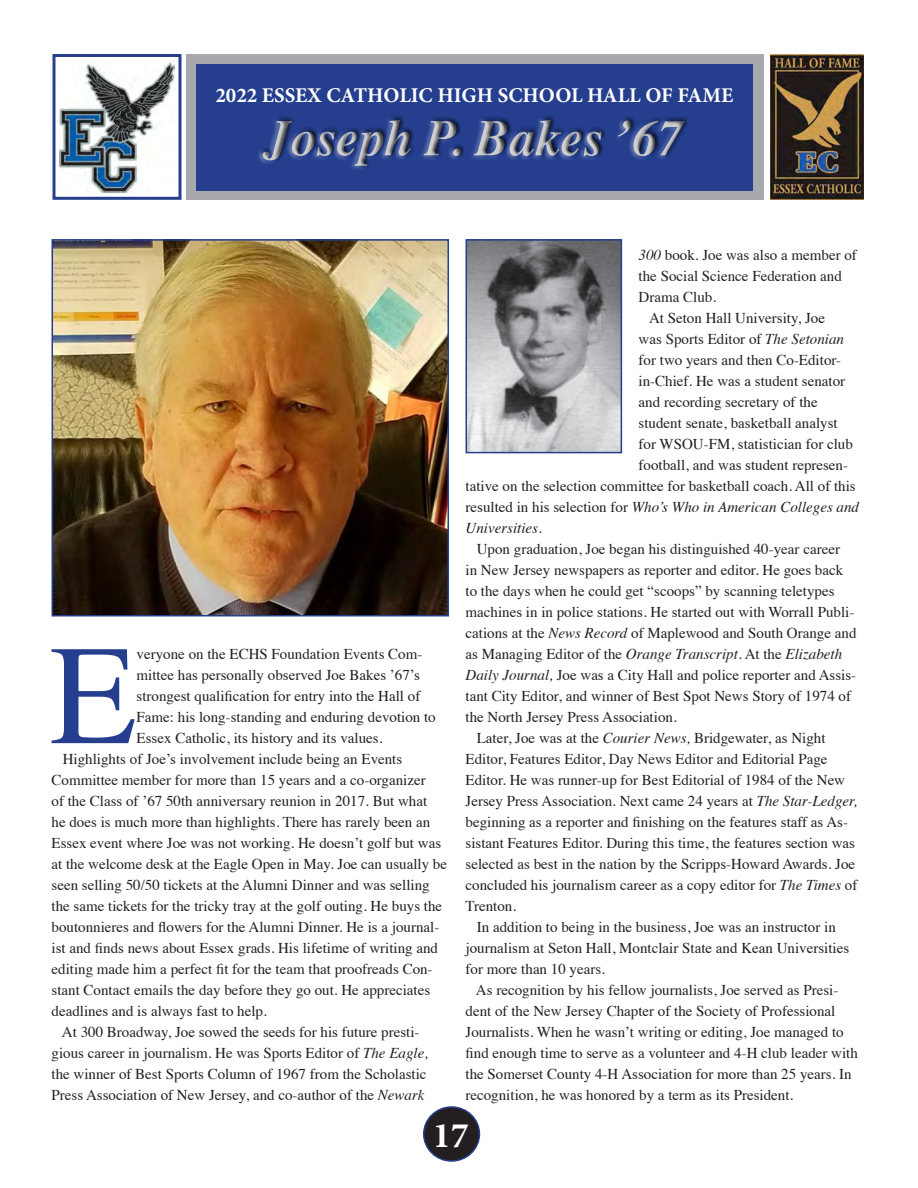
<style>
.page{position:relative;width:918px;height:1188px;background:#fff}
.page>*{position:absolute;margin:0;border:0;box-sizing:border-box;transform-origin:0 0}
.t1{font:141.9px "Times";color:#253f8e}
.t2{font:italic 700 51px "Times";color:#c5c6c8}
.t3{font:700 36px "Minion Pro";color:#fff}
.t4{font:700 21px "Minion Pro";color:#fff}
.t5{font:15px/21px "Times";color:#231f20}
.t6{font:italic 15px "Times";color:#231f20}
.s1{font-style:italic}
.s2{font-style:normal}
</style>
<div class="page">
<div style="left:424px;top:1107px;width:55px;height:54px;background:#231f20;border-radius:50%"></div>
<div style="left:423px;top:1106px;width:57px;height:56px;border:2px solid #253f8e;border-radius:50%"></div>
<div style="left:186px;top:54px;width:577px;height:146px;background:#a8a9ad"></div>
<img style="left:770px;top:54px;width:94px;height:146px">
<img style="left:60px;top:62px;width:114px;height:130px">
<div style="left:52px;top:54px;width:130px;height:146px;border:3px solid #253f8e"></div>
<div style="left:196px;top:64px;width:556px;height:127px;background:#253f8e"></div>
<div style="left:261px;top:115px;width:428px;height:55px;background:#231f20;opacity:.75"></div>
<img style="left:55px;top:242px;width:391px;height:371px">
<div style="left:52px;top:239px;width:397px;height:377px;border:2px solid #253f8e"></div>
<img style="left:469px;top:242px;width:150px;height:208px">
<div style="left:466px;top:239px;width:156px;height:214px;border:2px solid #253f8e"></div>
<p class="t4" style="left:215px;top:81px;width:519px">2022 ESSEX CATHOLIC HIGH SCHOOL HALL OF FAME</p>
<h2 class="t2" style="left:265px;top:90px;width:420px">Joseph P. Bakes ’67</h2>
<p class="t1" style="left:50px;top:563px;width:88px">E</p>
<p class="t5" style="left:137px;top:642px;width:301px">veryone on the ECHS Foundation Events Com&shy;mittee has personally observed Joe Bakes ’67’s strongest qualification for entry into the Hall of Fame: his long-standing and enduring devotion to Essex Catholic, its history and its values.</p>
<p class="t5" style="left:52px;top:747px;width:397px;text-indent:11px">Highlights of Joe’s involvement include being an Events Committee member for more than 15 years and a co-organizer<br>of the Class of ’67 50th anniversary reunion in 2017. But what<br>he does is much more than highlights. There has rarely been an Essex event where Joe was not working. He doesn’t golf but was at the welcome desk at the Eagle Open in May. Joe can usually be seen selling 50/50 tickets at the Alumni Dinner and was selling the same tickets for the tricky tray at the golf outing. He buys the boutonnieres and flowers for the Alumni Dinner. He is a journal&shy;ist and finds news about Essex grads. His lifetime of writing and editing made him a perfect fit for the team that proofreads Con&shy;stant Contact emails the day before they go out. He appreciates deadlines and is always fast to help.</p>
<p class="t5" style="left:52px;top:1020px;width:378px;text-align:center">At 300 Broadway, Joe sowed the seeds for his future presti&shy;gious career in journalism. He was Sports Editor of <span class="s1">The Eagle, </span>the winner of Best Sports Column of 1967 from the Scholastic Press Association of New Jersey, and co-author of the <span class="s1">Newark</span></p>
<p class="t5" style="left:639px;top:243px;width:220px"><span class="s1">300</span> book. Joe was also a member of the Social Science Federation and<br>Drama Club.</p>
<p class="t5" style="left:649px;top:306px;width:178px">At Seton Hall University, Joe</p>
<p class="t5" style="left:639px;top:327px;width:207px">was Sports Editor of <span class="s1">The Setonian</span></p>
<p class="t5" style="left:639px;top:348px;width:204px">for two years and then Co-Editor-</p>
<p class="t5" style="left:639px;top:369px;width:208px">in-Chief. He was a student senator</p>
<p class="t5" style="left:639px;top:390px;width:181px">and recording secretary of the</p>
<p class="t5" style="left:639px;top:411px;width:201px">student senate, basketball analyst</p>
<p class="t5" style="left:639px;top:432px;width:216px">for WSOU-FM, statistician for club</p>
<p class="t5" style="left:639px;top:453px;width:211px">football, and was student represen-</p>
<p class="t5" style="left:466px;top:474px;width:392px">tative on the selection committee for basketball coach. All of this</p>
<p class="t6" style="left:466px;top:494px;width:395px"><span class="s2">resulted in his selection for</span> Who’s Who in American Colleges and</p>
<p class="t6" style="left:466px;top:515px;width:78px">Universities.</p>
<p class="t5" style="left:466px;top:537px;width:393px;text-indent:11px">Upon graduation, Joe began his distinguished 40-year career<br>in New Jersey newspapers as reporter and editor. He goes back to the days when he could get “scoops” by scanning teletypes machines in in police stations. He started out with Worrall Publi&shy;cations at the <span class="s1">News Record</span> of Maplewood and South Orange and as Managing Editor of the <span class="s1">Orange Transcript.</span> At the <span class="s1">Elizabeth Daily Journal,</span> Joe was a City Hall and police reporter and Assis&shy;tant City Editor, and winner of Best Spot News Story of 1974 of the North Jersey Press Association.</p>
<p class="t5" style="left:466px;top:726px;width:393px;text-indent:11px">Later, Joe was at the <span class="s1">Courier News,</span> Bridgewater, as Night Editor, Features Editor, Day News Editor and Editorial Page Editor. He was runner-up for Best Editorial of 1984 of the New Jersey Press Association. Next came 24 years at <span class="s1">The Star-Ledger, </span>beginning as a reporter and finishing on the features staff as As&shy;sistant Features Editor. During this time, the features section was selected as best in the nation by the Scripps-Howard Awards. Joe concluded his journalism career as a copy editor for <span class="s1">The Times</span> of Trenton.</p>
<p class="t5" style="left:466px;top:915px;width:385px;text-indent:11px">In addition to being in the business, Joe was an instructor in journalism at Seton Hall, Montclair State and Kean Universities for more than 10 years.</p>
<p class="t5" style="left:466px;top:978px;width:394px;text-indent:10px">As recognition by his fellow journalists, Joe served as Presi&shy;dent of the New Jersey Chapter of the Society of Professional Journalists. When he wasn’t writing or editing, Joe managed to find enough time to serve as a volunteer and 4-H club leader with the Somerset County 4-H Association for more than 25 years. In recognition, he was honored by a term as its President.</p>
<p class="t3" style="left:433px;top:1110px;width:37px">17</p>
</div>
